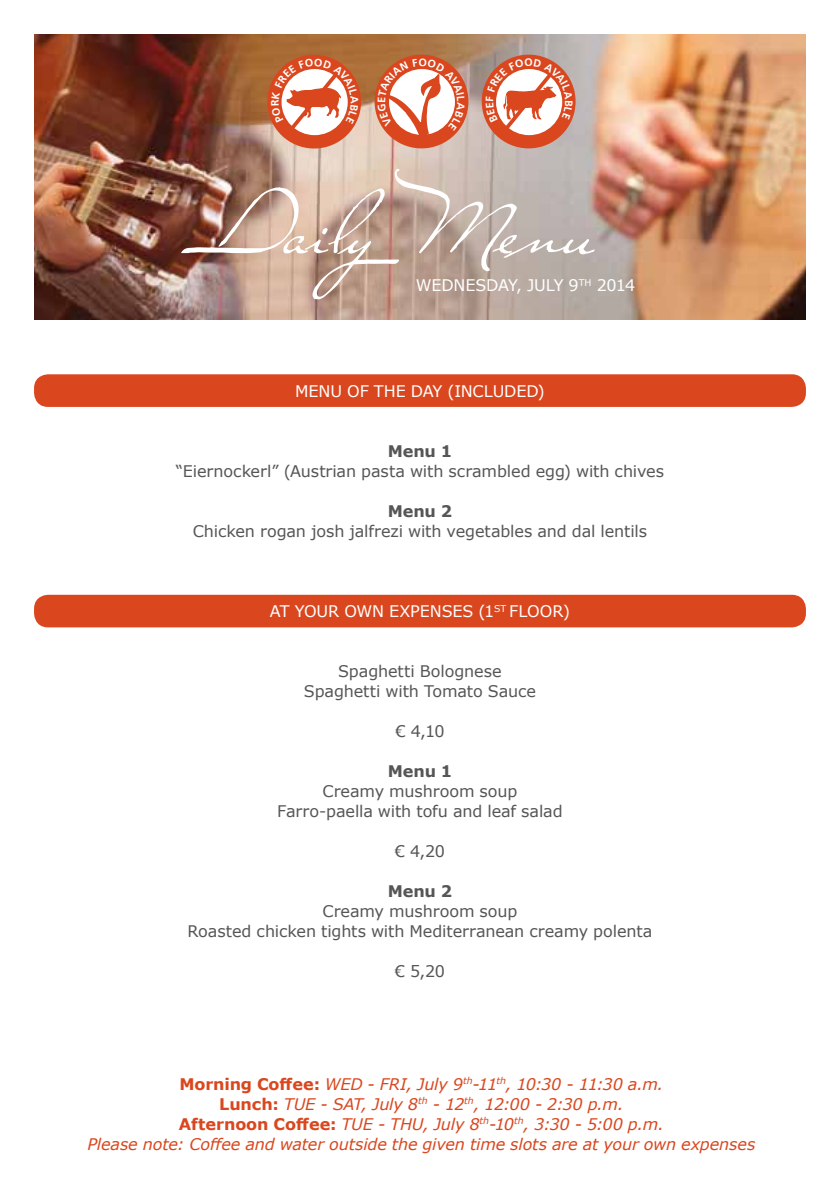
<style>
.page{position:relative;width:840px;height:1191px;background:#fff}
.page>*{position:absolute;margin:0;border:0;box-sizing:border-box;transform-origin:0 0}
.t1{font:98px "Closeto You";letter-spacing:-.04em;color:#fff}
.t2{font:16px/20px "Verdana";letter-spacing:-.005em;color:#565655;text-align:center}
.t3{font:italic 16px/20px "Verdana";letter-spacing:-.01em;color:#da471e;text-align:center}
.t4{font:16px "Verdana";letter-spacing:-.01em;color:#fff}
.t5{font:700 16px "Verdana";letter-spacing:-.005em;color:#565655}
.s1{font-weight:700;font-style:normal}
</style>
<div class="page">
<div style="left:34px;top:374px;width:771px;height:33px;background:#da471e;border-radius:14px"></div>
<div style="left:34px;top:595px;width:771px;height:32px;background:#da471e;border-radius:14px"></div>
<img style="left:34px;top:34px;width:771px;height:285px">
<div style="left:376px;top:56px;width:90px;height:91px;background:#da471e;border-radius:50%"></div>
<div style="left:374px;top:55px;width:94px;height:93px;border:3px solid #da471e;border-radius:50%"></div>
<div style="left:269px;top:56px;width:90px;height:91px;background:#da471e;border-radius:50%"></div>
<div style="left:267px;top:55px;width:94px;height:93px;border:3px solid #da471e;border-radius:50%"></div>
<div style="left:483px;top:56px;width:90px;height:91px;background:#da471e;border-radius:50%"></div>
<div style="left:481px;top:55px;width:94px;height:93px;border:3px solid #da471e;border-radius:50%"></div>
<svg style="left:377px;top:58px;width:87px;height:79px"></svg>
<svg style="left:271px;top:58px;width:87px;height:77px"></svg>
<svg style="left:485px;top:58px;width:87px;height:77px"></svg>
<h1 class="t1" style="left:180px;top:162px;width:415px">DailyMenu</h1>
<p class="t4" style="left:415px;top:274px;width:221px">WEDNESDAY, JULY 9<sup>TH</sup> 2014</p>
<p class="t4" style="left:295px;top:380px;width:251px">MENU OF THE DAY (INCLUDED)</p>
<p class="t5" style="left:387px;top:440px;width:66px">Menu 1</p>
<p class="t2" style="left:176px;top:461px;width:489px">“Eiernockerl” (Austrian pasta with scrambled egg) with chives</p>
<p class="t5" style="left:387px;top:500px;width:66px">Menu 2</p>
<p class="t2" style="left:193px;top:521px;width:455px">Chicken rogan josh jalfrezi with vegetables and dal lentils</p>
<p class="t4" style="left:270px;top:600px;width:301px">AT YOUR OWN EXPENSES (1<sup>ST</sup> FLOOR)</p>
<p class="t2" style="left:304px;top:661px;width:233px">Spaghetti Bolognese<br>Spaghetti with Tomato Sauce</p>
<p class="t2" style="left:395px;top:721px;width:50px">€ 4,10</p>
<p class="t5" style="left:387px;top:760px;width:66px">Menu 1</p>
<p class="t2" style="left:277px;top:781px;width:287px">Creamy mushroom soup<br>Farro-paella with tofu and leaf salad</p>
<p class="t2" style="left:394px;top:841px;width:52px">€ 4,20</p>
<p class="t5" style="left:387px;top:880px;width:66px">Menu 2</p>
<p class="t2" style="left:187px;top:901px;width:466px">Creamy mushroom soup<br>Roasted chicken tights with Mediterranean creamy polenta</p>
<p class="t2" style="left:394px;top:961px;width:52px">€ 5,20</p>
<p class="t3" style="left:87px;top:1073px;width:669px"><span class="s1">Morning Coffee:</span> WED - FRI, July 9<sup>th</sup>-11<sup>th</sup>, 10:30 - 11:30 a.m.<br><span class="s1">Lunch:</span> TUE - SAT, July 8<sup>th</sup> - 12<sup>th</sup>, 12:00 - 2:30 p.m.<br><span class="s1">Afternoon Coffee:</span> TUE - THU, July 8<sup>th</sup>-10<sup>th</sup>, 3:30 - 5:00 p.m.<br>Please note: Coffee and water outside the given time slots are at your own expenses</p>
</div>
